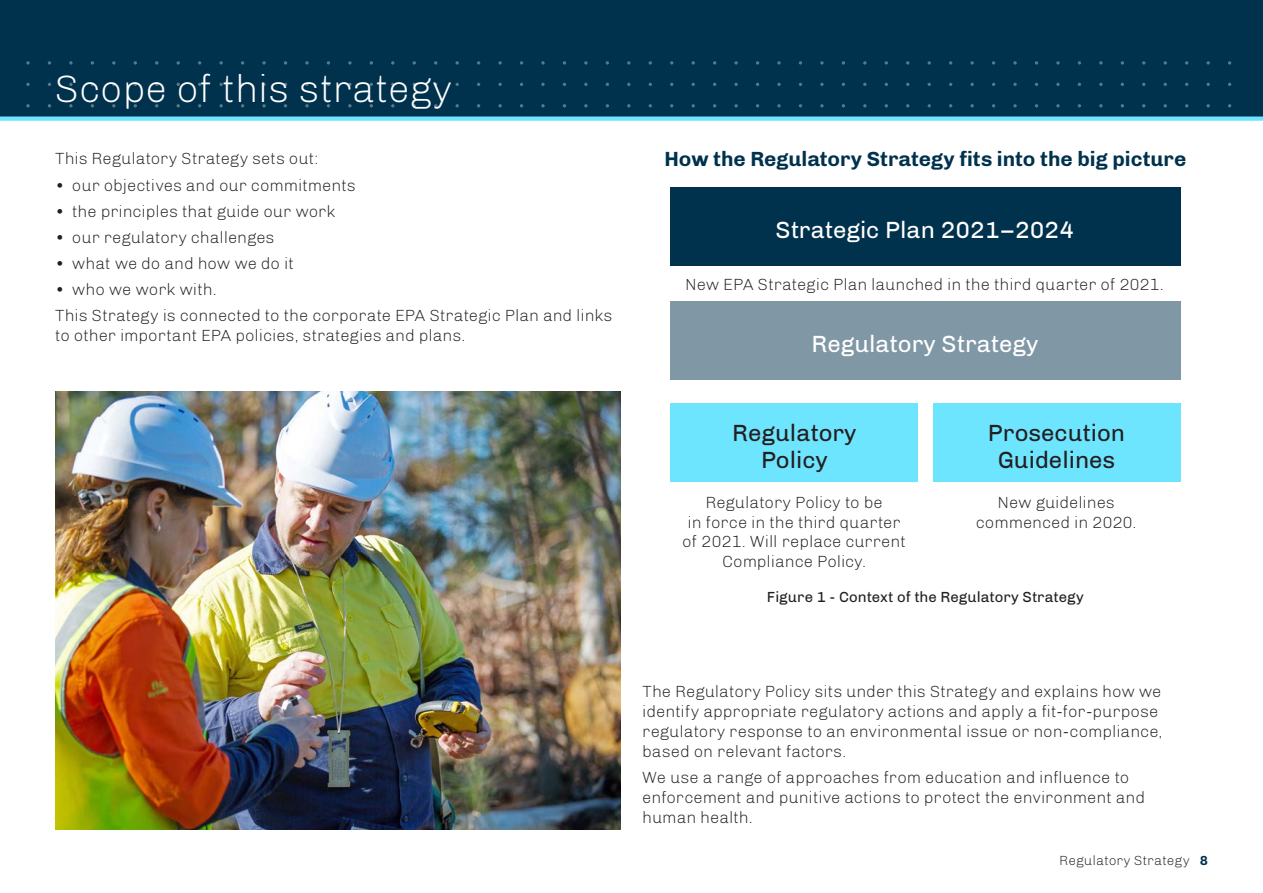
<style>
.page{position:relative;width:1263px;height:893px;background:#fff}
.page>*{position:absolute;margin:0;border:0;box-sizing:border-box;transform-origin:0 0}
.White_Heading_-_26_p{font:300 39px "Chivo";color:#fff}
.White_Heading_-_26_p-2{font:24px "Chivo";color:#fff}
.t1{font:24px/27px "Chivo";color:#231f20;text-align:center}
.Heading_1_-_14pt_Bol{font:700 21px "Chivo";color:#00324d}
._01_Body_L_-_Black{font:300 16.5px/19.8px "Chivo";color:#231f20}
.t2{font:15px "Chivo";color:#231f20}
.t3{font:300 13.5px "Chivo";letter-spacing:.01em;color:#231f20}
.s1{font-weight:700;color:#00324d}
</style>
<div class="page">
<div style="left:0;top:0;width:1263px;height:117px;background:#00324d"></div>
<svg style="left:26px;top:61px;width:1206px;height:47px"></svg>
<div style="left:0;top:116px;width:1263px;height:5px;background:#6de5ff"></div>
<img style="left:55px;top:391px;width:566px;height:438px">
<div style="left:670px;top:187px;width:510px;height:78px;background:#00324d"></div>
<div style="left:670px;top:301px;width:511px;height:79px;background:#8098a6"></div>
<div style="left:670px;top:404px;width:248px;height:78px;background:#6de5ff"></div>
<div style="left:933px;top:404px;width:247px;height:78px;background:#6de5ff"></div>
<h1 class="White_Heading_-_26_p" style="left:55px;top:66px;width:399px">Scope of this strategy</h1>
<p class="_01_Body_L_-_Black" style="left:55px;top:149px;width:265px">This Regulatory Strategy sets out:</p>
<p class="_01_Body_L_-_Black" style="left:55px;top:175px;width:302px">• our objectives and our commitments</p>
<p class="_01_Body_L_-_Black" style="left:55px;top:201px;width:282px">• the principles that guide our work</p>
<p class="_01_Body_L_-_Black" style="left:55px;top:227px;width:221px">• our regulatory challenges</p>
<p class="_01_Body_L_-_Black" style="left:55px;top:254px;width:240px">• what we do and how we do it</p>
<p class="_01_Body_L_-_Black" style="left:55px;top:280px;width:163px">• who we work with.</p>
<p class="_01_Body_L_-_Black" style="left:55px;top:306px;width:559px">This Strategy is connected to the corporate EPA Strategic Plan and links to other important EPA policies, strategies and plans.</p>
<h2 class="Heading_1_-_14pt_Bol" style="left:664px;top:147px;width:523px">How the Regulatory Strategy fits into the big picture</h2>
<h1 class="White_Heading_-_26_p-2" style="left:776px;top:216px;width:300px">Strategic Plan 2021–2024</h1>
<p class="_01_Body_L_-_Black" style="left:685px;top:275px;width:480px">New EPA Strategic Plan launched in the third quarter of 2021.</p>
<h1 class="White_Heading_-_26_p-2" style="left:811px;top:330px;width:228px">Regulatory Strategy</h1>
<h2 class="t1" style="left:732px;top:419px;width:126px">Regulatory<br>Policy</h2>
<h2 class="t1" style="left:988px;top:419px;width:139px">Prosecution<br>Guidelines</h2>
<p class="_01_Body_L_-_Black" style="left:683px;top:492px;width:225px;text-align:center">Regulatory Policy to be<br>in force in the third quarter of 2021. Will replace current<br>Compliance Policy.</p>
<p class="_01_Body_L_-_Black" style="left:976px;top:492px;width:162px;text-align:center">New guidelines commenced in 2020.</p>
<p class="t2" style="left:767px;top:588px;width:318px">Figure 1 - Context of the Regulatory Strategy</p>
<p class="_01_Body_L_-_Black" style="left:643px;top:682px;width:522px">The Regulatory Policy sits under this Strategy and explains how we identify appropriate regulatory actions and apply a fit-for-purpose regulatory response to an environmental issue or non-compliance, based on relevant factors.</p>
<p class="_01_Body_L_-_Black" style="left:643px;top:767px;width:504px">We use a range of approaches from education and influence to enforcement and punitive actions to protect the environment and human health.</p>
<p class="t3" style="left:1059px;top:853px;width:150px">Regulatory Strategy <span class="s1">8</span></p>
</div>
